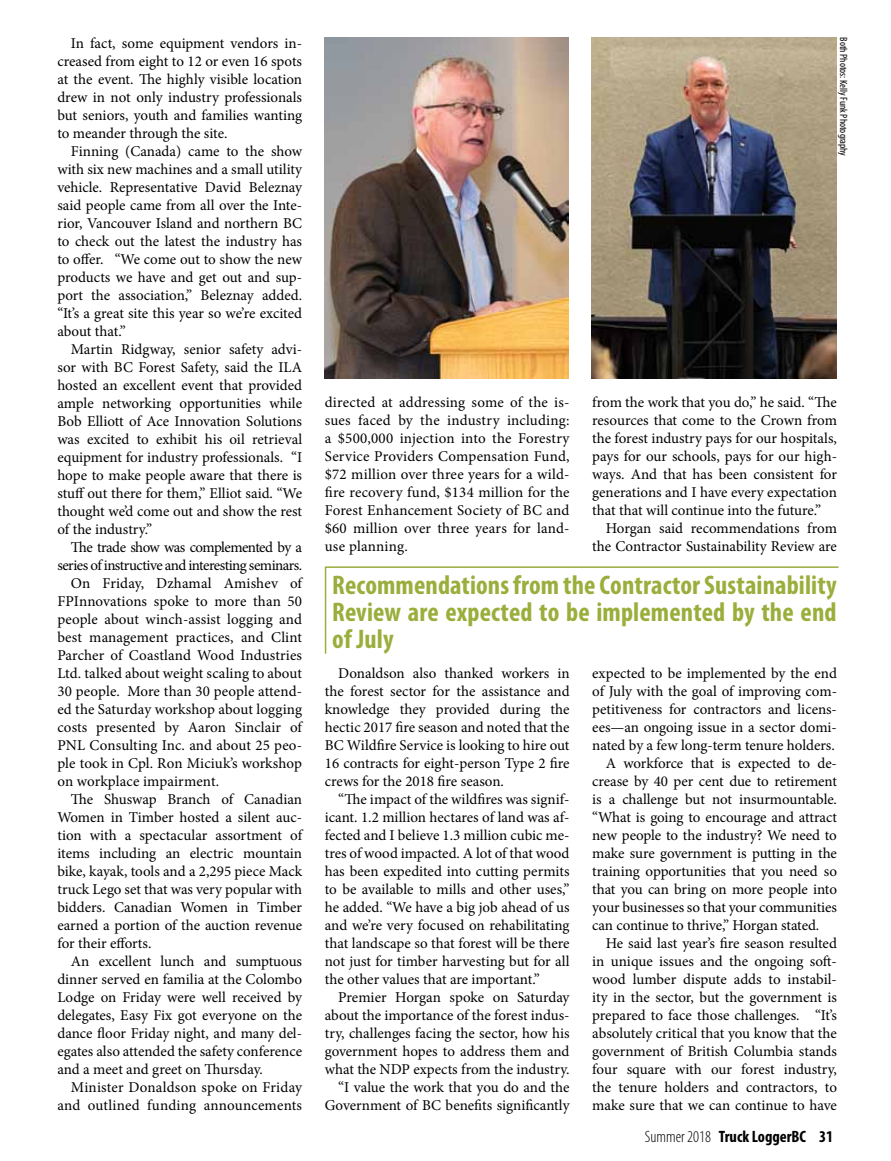
<style>
.page{position:relative;width:891px;height:1161px;background:#fff}
.page>*{position:absolute;margin:0;border:0;box-sizing:border-box;transform-origin:0 0}
.t1{font:700 condensed 27px/27px "Myriad Pro";letter-spacing:.005em;color:#9aae3c;text-align:justify}
.t2{font:700 condensed 16.5px "Myriad Pro";color:#000}
.t3{font:15px/18px "Minion Pro";color:#000;text-align:justify}
.t4{font:15px "Minion Pro";letter-spacing:-.035em;color:#000}
.t5{font:15px "Minion Pro";letter-spacing:-.04em;color:#000}
.t6{font:condensed 10.5px "Myriad Pro";color:#000}
.s1{font-weight:300}
</style>
<div class="page">
<img style="left:324px;top:37px;width:245px;height:342px">
<img style="left:591px;top:37px;width:246px;height:342px">
<svg style="left:324px;top:566px;width:515px;height:88px"></svg>
<p class="t3" style="left:57px;top:34px;width:246px;text-indent:14px">In fact, some equipment vendors in&shy;creased from eight to 12 or even 16 spots at the event. The highly visible location drew in not only industry professionals but seniors, youth and families wanting to meander through the site.</p>
<p class="t3" style="left:57px;top:142px;width:246px;text-indent:14px">Finning (Canada) came to the show with six new machines and a small utility vehicle. Representative David Beleznay said people came from all over the Inte&shy;rior, Vancouver Island and northern BC to check out the latest the industry has to offer. “We come out to show the new products we have and get out and sup&shy;port the association,” Beleznay added. “It’s a great site this year so we’re excited about that.”</p>
<p class="t3" style="left:57px;top:340px;width:246px;text-indent:14px">Martin Ridgway, senior safety advi&shy;sor with BC Forest Safety, said the ILA hosted an excellent event that provided ample networking opportunities while Bob Elliott of Ace Innovation Solutions was excited to exhibit his oil retrieval equipment for industry professionals. “I hope to make people aware that there is stuff out there for them,” Elliot said. “We thought we’d come out and show the rest of the industry.”</p>
<p class="t5" style="left:71px;top:537px;width:233px">The trade show was complemented by a</p>
<p class="t4" style="left:57px;top:555px;width:246px">series of instructive and interesting seminars.</p>
<p class="t3" style="left:71px;top:574px;width:233px">On Friday, Dzhamal Amishev of</p>
<p class="t3" style="left:57px;top:592px;width:246px">FPInnovations spoke to more than 50</p>
<p class="t3" style="left:57px;top:610px;width:246px">people about winch-assist logging and</p>
<p class="t3" style="left:57px;top:628px;width:246px">best management practices, and Clint</p>
<p class="t3" style="left:57px;top:646px;width:246px">Parcher of Coastland Wood Industries</p>
<p class="t3" style="left:57px;top:664px;width:246px">Ltd. talked about weight scaling to about</p>
<p class="t3" style="left:57px;top:682px;width:246px">30 people. More than 30 people attend-</p>
<p class="t3" style="left:57px;top:700px;width:246px">ed the Saturday workshop about logging</p>
<p class="t3" style="left:57px;top:718px;width:246px">costs presented by Aaron Sinclair of</p>
<p class="t3" style="left:57px;top:736px;width:246px">PNL Consulting Inc. and about 25 peo-</p>
<p class="t3" style="left:57px;top:754px;width:246px">ple took in Cpl. Ron Miciuk’s workshop</p>
<p class="t3" style="left:57px;top:772px;width:163px">on workplace impairment.</p>
<p class="t3" style="left:71px;top:790px;width:233px">The Shuswap Branch of Canadian</p>
<p class="t3" style="left:57px;top:808px;width:246px">Women in Timber hosted a silent auc-</p>
<p class="t3" style="left:57px;top:826px;width:246px">tion with a spectacular assortment of</p>
<p class="t3" style="left:57px;top:844px;width:246px">items including an electric mountain</p>
<p class="t3" style="left:57px;top:862px;width:246px">bike, kayak, tools and a 2,295 piece Mack</p>
<p class="t3" style="left:57px;top:880px;width:246px">truck Lego set that was very popular with</p>
<p class="t3" style="left:57px;top:898px;width:246px">bidders. Canadian Women in Timber</p>
<p class="t3" style="left:57px;top:916px;width:246px">earned a portion of the auction revenue</p>
<p class="t3" style="left:57px;top:934px;width:96px">for their efforts.</p>
<p class="t3" style="left:71px;top:952px;width:233px">An excellent lunch and sumptuous</p>
<p class="t3" style="left:57px;top:970px;width:246px">dinner served en familia at the Colombo</p>
<p class="t3" style="left:57px;top:988px;width:246px">Lodge on Friday were well received by</p>
<p class="t3" style="left:57px;top:1006px;width:246px">delegates, Easy Fix got everyone on the</p>
<p class="t3" style="left:57px;top:1024px;width:246px">dance floor Friday night, and many del-</p>
<p class="t3" style="left:57px;top:1042px;width:246px">egates also attended the safety conference</p>
<p class="t3" style="left:57px;top:1060px;width:207px">and a meet and greet on Thursday.</p>
<p class="t3" style="left:71px;top:1078px;width:233px">Minister Donaldson spoke on Friday</p>
<p class="t3" style="left:57px;top:1096px;width:246px">and outlined funding announcements</p>
<p class="t6" style="left:850px;top:37px;width:120px;rotate:90deg">Both Photos: Kelly Funk Photography</p>
<p class="t3" style="left:325px;top:394px;width:246px">directed at addressing some of the is&shy;sues faced by the industry including: a $500,000 injection into the Forestry Service Providers Compensation Fund, $72 million over three years for a wild&shy;fire recovery fund, $134 million for the Forest Enhancement Society of BC and $60 million over three years for land&shy;use planning.</p>
<p class="t3" style="left:592px;top:394px;width:246px">from the work that you do,” he said. “The resources that come to the Crown from the forest industry pays for our hospitals, pays for our schools, pays for our high&shy;ways. And that has been consistent for generations and I have every expectation that that will continue into the future.”</p>
<p class="t3" style="left:592px;top:520px;width:246px;text-align:right">Horgan said recommendations from the Contractor Sustainability Review are</p>
<h1 class="t1" style="left:332px;top:570px;width:506px">Recommendations from the Contractor Sustainability Review are expected to be implemented by the end of July</h1>
<p class="t3" style="left:325px;top:664px;width:246px;text-indent:14px">Donaldson also thanked workers in the forest sector for the assistance and knowledge they provided during the hectic 2017 fire season and noted that the BC Wildfire Service is looking to hire out 16 contracts for eight-person Type 2 fire crews for the 2018 fire season.</p>
<p class="t3" style="left:325px;top:790px;width:246px;text-indent:14px">“The impact of the wildfires was signif&shy;icant. 1.2 million hectares of land was af&shy;fected and I believe 1.3 million cubic me&shy;tres of wood impacted. A lot of that wood has been expedited into cutting permits to be available to mills and other uses,” he added. “We have a big job ahead of us and we’re very focused on rehabilitating that landscape so that forest will be there not just for timber harvesting but for all the other values that are important.”</p>
<p class="t3" style="left:325px;top:988px;width:246px;text-align:right">Premier Horgan spoke on Saturday about the importance of the forest indus&shy;try, challenges facing the sector, how his government hopes to address them and what the NDP expects from the industry. “I value the work that you do and the Government of BC benefits significantly</p>
<p class="t3" style="left:592px;top:664px;width:246px">expected to be implemented by the end</p>
<p class="t3" style="left:592px;top:682px;width:246px">of July with the goal of improving com-</p>
<p class="t3" style="left:592px;top:700px;width:246px">petitiveness for contractors and licens-</p>
<p class="t3" style="left:592px;top:718px;width:246px">ees—an ongoing issue in a sector domi-</p>
<p class="t3" style="left:592px;top:736px;width:244px">nated by a few long-term tenure holders.</p>
<p class="t3" style="left:606px;top:754px;width:233px">A workforce that is expected to de-</p>
<p class="t3" style="left:592px;top:772px;width:246px">crease by 40 per cent due to retirement</p>
<p class="t3" style="left:592px;top:790px;width:246px">is a challenge but not insurmountable.</p>
<p class="t3" style="left:592px;top:808px;width:246px">“What is going to encourage and attract</p>
<p class="t3" style="left:592px;top:826px;width:246px">new people to the industry? We need to</p>
<p class="t3" style="left:592px;top:844px;width:246px">make sure government is putting in the</p>
<p class="t3" style="left:592px;top:862px;width:246px">training opportunities that you need so</p>
<p class="t3" style="left:592px;top:880px;width:246px">that you can bring on more people into</p>
<p class="t3" style="left:592px;top:898px;width:246px">your businesses so that your communities</p>
<p class="t3" style="left:592px;top:916px;width:229px">can continue to thrive,” Horgan stated.</p>
<p class="t3" style="left:606px;top:934px;width:233px">He said last year’s fire season resulted</p>
<p class="t3" style="left:592px;top:952px;width:246px">in unique issues and the ongoing soft-</p>
<p class="t3" style="left:592px;top:970px;width:246px">wood lumber dispute adds to instabil-</p>
<p class="t3" style="left:592px;top:988px;width:246px">ity in the sector, but the government is</p>
<p class="t3" style="left:592px;top:1006px;width:246px">prepared to face those challenges. “It’s</p>
<p class="t3" style="left:592px;top:1024px;width:246px">absolutely critical that you know that the</p>
<p class="t3" style="left:592px;top:1042px;width:246px">government of British Columbia stands</p>
<p class="t3" style="left:592px;top:1060px;width:246px">four square with our forest industry,</p>
<p class="t3" style="left:592px;top:1078px;width:246px">the tenure holders and contractors, to</p>
<p class="t3" style="left:592px;top:1096px;width:246px">make sure that we can continue to have</p>
<p class="t2" style="left:645px;top:1126px;width:190px"><span class="s1">Summer 2018</span> Truck LoggerBC 31</p>
</div>
